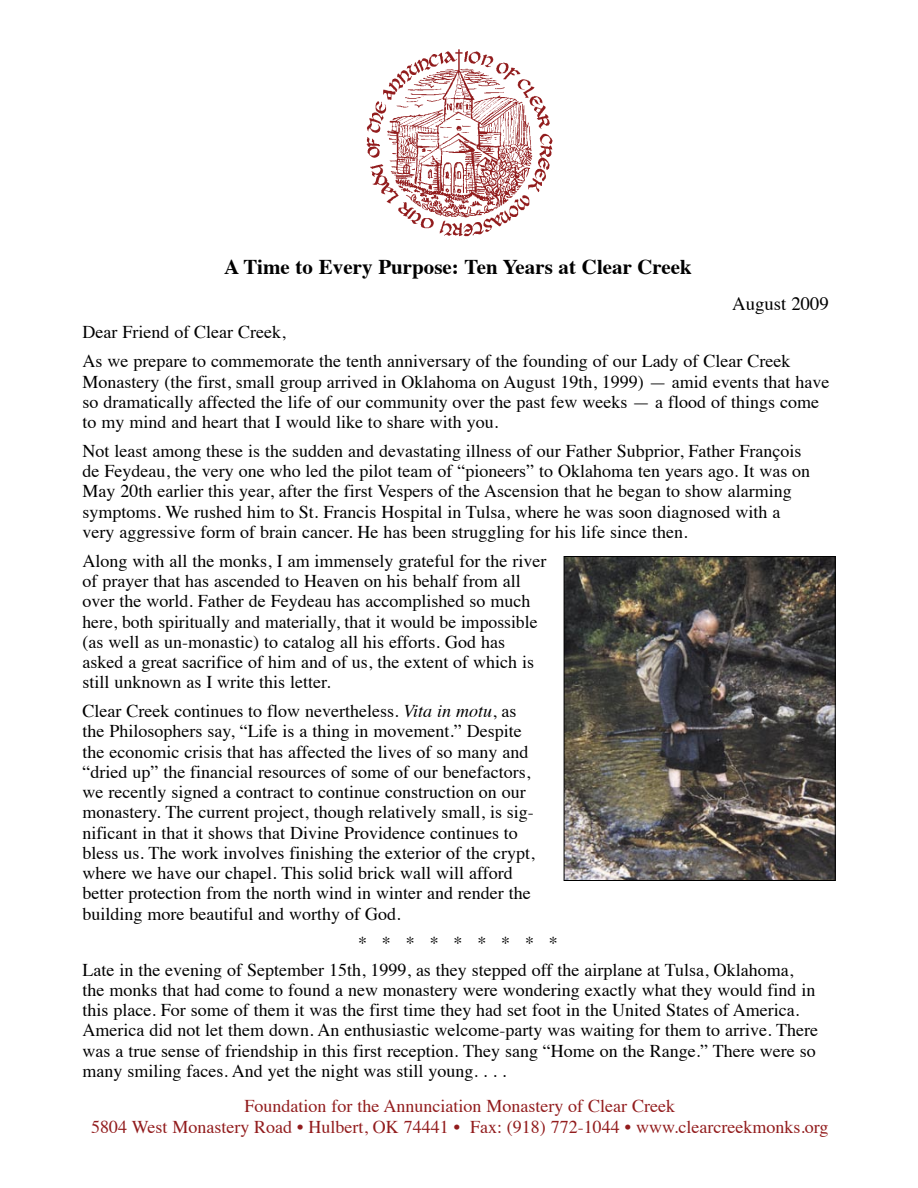
<style>
.page{position:relative;width:918px;height:1188px;background:#fff}
.page>*{position:absolute;margin:0;border:0;box-sizing:border-box;transform-origin:0 0}
.t1{font:700 21px "Times";color:#000}
.t2{font:18.75px "Times";color:#000}
.t3{font:18px/20.2px "Times";color:#000}
.t4{font:18px "Times";color:#921c1d}
.s1{font-style:italic}
</style>
<div class="page">
<img style="left:366px;top:49px;width:187px;height:188px">
<img style="left:566px;top:558px;width:268px;height:321px">
<div style="left:564px;top:556px;width:272px;height:325px;border:1px solid #000"></div>
<p class="t1" style="left:224px;top:247px;width:469px">A Time to Every Purpose: Ten Years at Clear Creek</p>
<p class="t2" style="left:732px;top:286px;width:98px">August 2009</p>
<p class="t3" style="left:82px;top:321px;width:205px">Dear Friend of Clear Creek,</p>
<p class="t3" style="left:82px;top:350px;width:749px">As we prepare to commemorate the tenth anniversary of the founding of our Lady of Clear Creek Monastery (the first, small group arrived in Oklahoma on August 19th, 1999) — amid events that have so dramatically affected the life of our community over the past few weeks — a flood of things come to my mind and heart that I would like to share with you.</p>
<p class="t3" style="left:82px;top:439px;width:729px">Not least among these is the sudden and devastating illness of our Father Subprior, Father François de Feydeau, the very one who led the pilot team of “pioneers” to Oklahoma ten years ago. It was on May 20th earlier this year, after the first Vespers of the Ascension that he began to show alarming symptoms. We rushed him to St. Francis Hospital in Tulsa, where he was soon diagnosed with a very aggressive form of brain cancer. He has been struggling for his life since then.</p>
<p class="t3" style="left:82px;top:549px;width:465px">Along with all the monks, I am immensely grateful for the river of prayer that has ascended to Heaven on his behalf from all over the world. Father de Feydeau has accomplished so much here, both spiritually and materially, that it would be impossible (as well as un-monastic) to catalog all his efforts. God has asked a great sacrifice of him and of us, the extent of which is still unknown as I write this letter.</p>
<p class="t3" style="left:82px;top:700px;width:454px">Clear Creek continues to flow nevertheless. <span class="s1">Vita in motu</span>, as the Philosophers say, “Life is a thing in movement.” Despite the economic crisis that has affected the lives of so many and “dried up” the financial resources of some of our benefactors, we recently signed a contract to continue construction on our monastery. The current project, though relatively small, is sig&shy;nificant in that it shows that Divine Providence continues to bless us. The work involves finishing the exterior of the crypt, where we have our chapel. This solid brick wall will afford better protection from the north wind in winter and render the building more beautiful and worthy of God.</p>
<p class="t3" style="left:358px;top:931px;width:201px">* * * * * * * * *</p>
<p class="t3" style="left:82px;top:958px;width:737px">Late in the evening of September 15th, 1999, as they stepped off the airplane at Tulsa, Oklahoma, the monks that had come to found a new monastery were wondering exactly what they would find in this place. For some of them it was the first time they had set foot in the United States of America.<br>America did not let them down. An enthusiastic welcome-party was waiting for them to arrive. There was a true sense of friendship in this first reception. They sang “Home on the Range.” There were so many smiling faces. And yet the night was still young. . . .</p>
<p class="t4" style="left:245px;top:1089px;width:432px">Foundation for the Annunciation Monastery of Clear Creek</p>
<p class="t4" style="left:91px;top:1110px;width:739px">5804 West Monastery Road • Hulbert, OK 74441 • Fax: (918) 772-1044 • www.clearcreekmonks.org</p>
</div>
